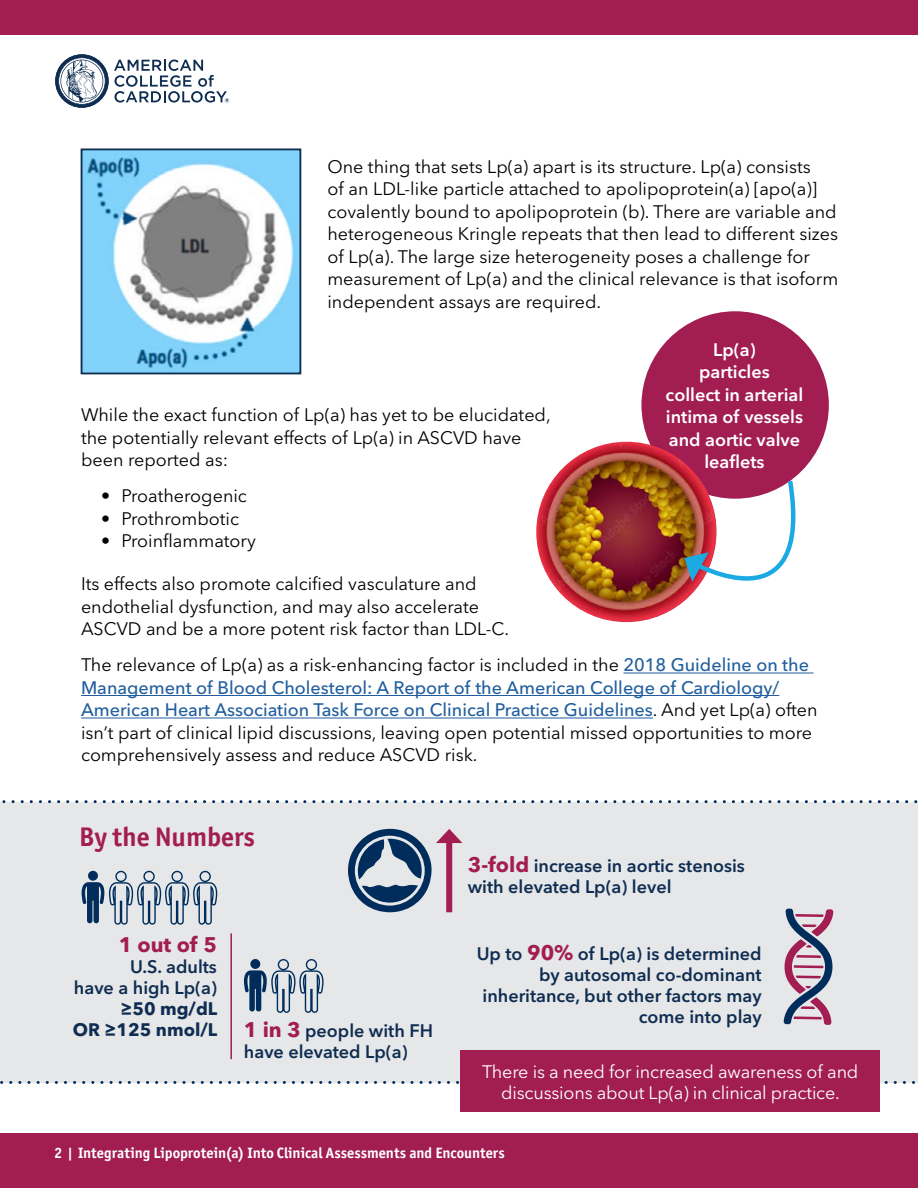
<style>
.page{position:relative;width:918px;height:1188px;background:#fff}
.page>*{position:absolute;margin:0;border:0;box-sizing:border-box;transform-origin:0 0}
.t1{font:700 27px "Officina Sans ITC Pro";color:#a21d51}
.t2{font:700 21px "Avenir Next World";color:#a21d51}
.t3{font:18px/22.5px "Avenir Next World";color:#000}
.t4{font:600 18px/21px "Avenir Next World";color:#0f2d52;text-align:right}
.t5{font:18px/21px "Avenir Next World";letter-spacing:-.01em;color:#fff;text-align:center}
.t6{font:600 18px/22.5px "Avenir Next World";color:#fff;text-align:center}
.t7{font:700 18px/21px "Avenir Next World";color:#0f2d52;text-align:right}
.t8{font:700 15px "Officina Sans ITC Pro";color:#fff}
.s1{font-weight:500;color:#215e9e}
.s2{font-weight:700;font-size:21px;color:#a21d51}
</style>
<div class="page">
<div style="left:0;top:0;width:918px;height:35px;background:#a21d51"></div>
<svg style="left:55px;top:54px;width:174px;height:54px"></svg>
<div style="left:0;top:1133px;width:918px;height:55px;background:#a21d51"></div>
<img style="left:84px;top:151px;width:214px;height:220px">
<div style="left:81px;top:148px;width:220px;height:226px;border:2px solid #0f2d52"></div>
<hr style="left:623px;top:673px;width:191px;height:1px;background:#215e9e">
<hr style="left:81px;top:695px;width:698px;height:1px;background:#215e9e">
<hr style="left:81px;top:718px;width:572px;height:1px;background:#215e9e">
<div style="left:641px;top:311px;width:188px;height:188px;background:#a21d51;border-radius:50%"></div>
<img style="left:536px;top:442px;width:181px;height:180px;border-radius:90px">
<svg style="left:684px;top:476px;width:112px;height:125px"></svg>
<div style="left:0;top:802px;width:918px;height:280px;background:#e6e7e8"></div>
<svg style="left:0;top:1081px;width:918px;height:3px"></svg>
<svg style="left:2px;top:800px;width:916px;height:3px"></svg>
<svg style="left:82px;top:870px;width:136px;height:55px"></svg>
<hr style="left:230px;top:933px;width:2px;height:126px;background:#a21d51">
<svg style="left:244px;top:959px;width:80px;height:54px"></svg>
<svg style="left:348px;top:828px;width:114px;height:84px"></svg>
<svg style="left:784px;top:909px;width:49px;height:116px"></svg>
<div style="left:460px;top:1051px;width:420px;height:61px;background:#a21d51"></div>
<p class="t3" style="left:327px;top:155px;width:512px">One thing that sets Lp(a) apart is its structure. Lp(a) consists<br>of an LDL-like particle attached to apolipoprotein(a) [apo(a)] covalently bound to apolipoprotein (b). There are variable and heterogeneous Kringle repeats that then lead to different sizes of Lp(a). The large size heterogeneity poses a challenge for measurement of Lp(a) and the clinical relevance is that isoform independent assays are required.</p>
<p class="t6" style="left:666px;top:338px;width:139px">Lp(a)<br>particles<br>collect in arterial intima of vessels and aortic valve leaflets</p>
<p class="t3" style="left:81px;top:404px;width:471px">While the exact function of Lp(a) has yet to be elucidated, the potentially relevant effects of Lp(a) in ASCVD have been reported as:</p>
<p class="t3" style="left:101px;top:485px;width:147px">• Proatherogenic</p>
<p class="t3" style="left:101px;top:508px;width:139px">• Prothrombotic</p>
<p class="t3" style="left:101px;top:530px;width:156px">• Proinflammatory</p>
<p class="t3" style="left:81px;top:573px;width:430px">Its effects also promote calcified vasculature and endothelial dysfunction, and may also accelerate<br>ASCVD and be a more potent risk factor than LDL-C.</p>
<p class="t3" style="left:81px;top:654px;width:738px">The relevance of Lp(a) as a risk-enhancing factor is included in the <span class="s1">2018 Guideline on the Management of Blood Cholesterol: A Report of the American College of Cardiology/ American Heart Association Task Force on Clinical Practice Guidelines</span>. And yet Lp(a) often isn’t part of clinical lipid discussions, leaving open potential missed opportunities to more comprehensively assess and reduce ASCVD risk.</p>
<h1 class="t1" style="left:79px;top:820px;width:177px">By the Numbers</h1>
<p class="t2" style="left:119px;top:932px;width:100px">1 out of 5</p>
<p class="t4" style="left:74px;top:956px;width:144px">U.S. adults<br>have a high Lp(a)</p>
<p class="t7" style="left:73px;top:998px;width:146px">≥50 mg/dL<br>OR ≥125 nmol/L</p>
<p class="t4" style="left:244px;top:1020px;width:191px;text-align:left"><span class="s2">1 in 3</span> people with FH have elevated Lp(a)</p>
<p class="t4" style="left:468px;top:856px;width:279px;text-align:left"><span class="s2">3-fold</span> increase in aortic stenosis with elevated Lp(a) level</p>
<p class="t4" style="left:477px;top:944px;width:286px">Up to <span class="s2">90%</span> of Lp(a) is determined by autosomal co-dominant inheritance, but other factors may come into play</p>
<p class="t5" style="left:482px;top:1061px;width:378px">There is a need for increased awareness of and discussions about Lp(a) in clinical practice.</p>
<p class="t8" style="left:54px;top:1143px;width:452px">2 | Integrating Lipoprotein(a) Into Clinical Assessments and Encounters</p>
</div>
